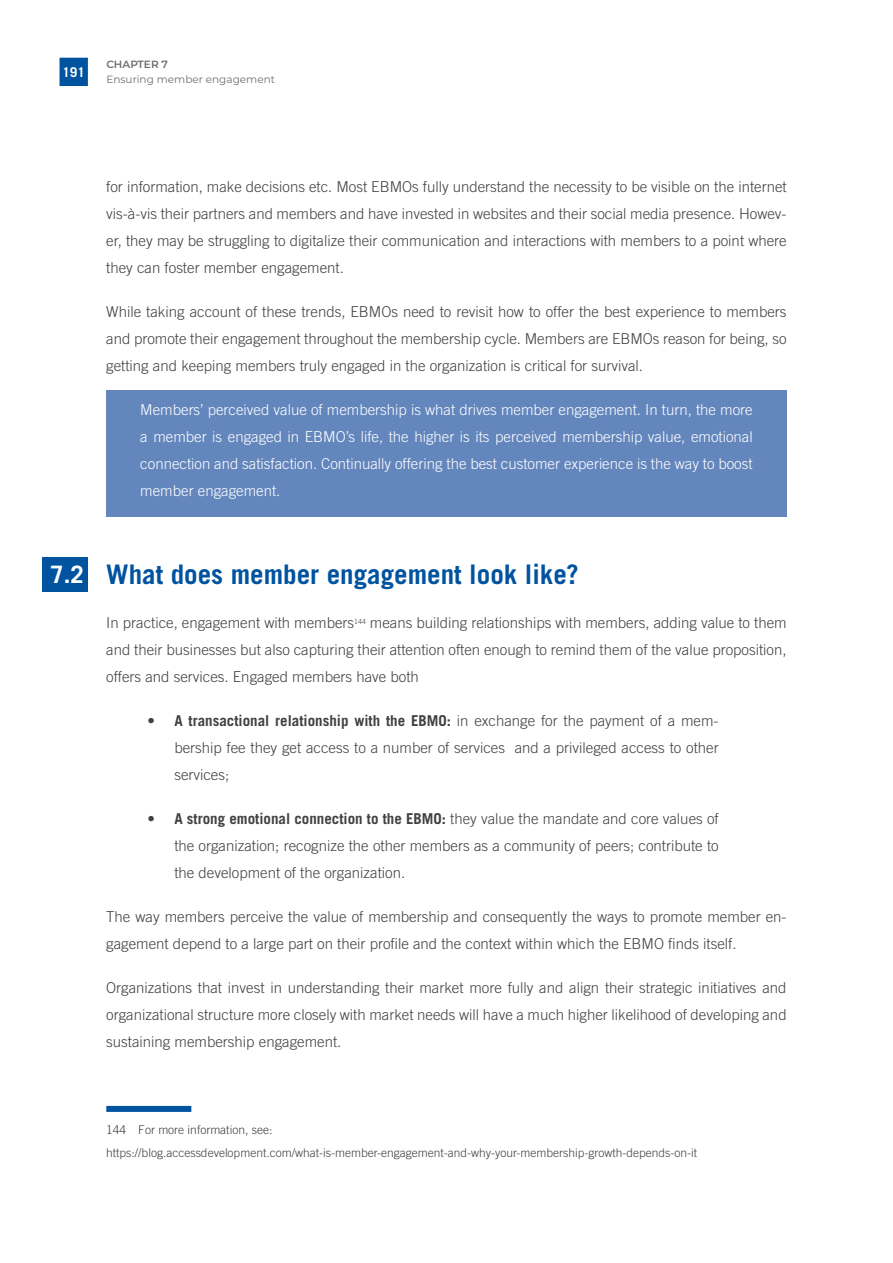
<style>
.page{position:relative;width:893px;height:1263px;background:#fff}
.page>*{position:absolute;margin:0;border:0;box-sizing:border-box;transform-origin:0 0}
.t1{font:700 27px "Trade Gothic LT Std";color:#00539f}
.t2{font:700 24px "Trade Gothic LT Std";color:#fff}
.t3{font:300 15px/27px "Trade Gothic LT Std";color:#414042;text-align:justify}
.t4{font:300 15px/27px "Trade Gothic LT Std";color:#fff;text-align:justify}
.t5{font:700 13.5px "Trade Gothic LT Std";color:#fff}
.t6{font:300 12px/22.2px "Trade Gothic LT Std";color:#414042}
.t7{font:10.5px "Montserrat";color:#6d6e71}
.t8{font:600 10.5px "Montserrat";color:#6d6e71}
.s1{font-weight:700}
</style>
<div class="page">
<div style="left:60px;top:58px;width:28px;height:28px;background:#00539f"></div>
<div style="left:106px;top:390px;width:681px;height:127px;background:#6386bd"></div>
<div style="left:106px;top:1106px;width:85px;height:6px;background:#00539f"></div>
<div style="left:42px;top:557px;width:46px;height:34px;background:#00539f"></div>
<p class="t5" style="left:62px;top:64px;width:24px">191</p>
<p class="t8" style="left:106px;top:57px;width:63px">CHAPTER 7</p>
<p class="t7" style="left:106px;top:72px;width:170px">Ensuring member engagement</p>
<p class="t3" style="left:106px;top:173px;width:682px">for information, make decisions etc. Most EBMOs fully understand the necessity to be visible on the internet vis-à-vis their partners and members and have invested in websites and their social media presence. Howev&shy;er, they may be struggling to digitalize their communication and interactions with members to a point where they can foster member engagement.</p>
<p class="t3" style="left:106px;top:298px;width:682px">While taking account of these trends, EBMOs need to revisit how to offer the best experience to members and promote their engagement throughout the membership cycle. Members are EBMOs reason for being, so getting and keeping members truly engaged in the organization is critical for survival.</p>
<p class="t4" style="left:140px;top:396px;width:614px">Members’ perceived value of membership is what drives member engagement. In turn, the more a member is engaged in EBMO’s life, the higher is its perceived membership value, emotional connection and satisfaction. Continually offering the best customer experience is the way to boost member engagement.</p>
<h2 class="t2" style="left:50px;top:559px;width:35px">7.2</h2>
<h1 class="t1" style="left:106px;top:558px;width:474px">What does member engagement look like?</h1>
<p class="t3" style="left:106px;top:609px;width:682px">In practice, engagement with members<sup>144</sup> means building relationships with members, adding value to them and their businesses but also capturing their attention often enough to remind them of the value proposition, offers and services. Engaged members have both</p>
<p class="t3" style="left:174px;top:707px;width:546px;text-indent:-27px"><span class="s1">• A transactional relationship with the EBMO:</span> in exchange for the payment of a mem&shy;bership fee they get access to a number of services and a privileged access to other services;</p>
<p class="t3" style="left:174px;top:805px;width:546px;text-indent:-27px"><span class="s1">• A strong emotional connection to the EBMO:</span> they value the mandate and core values of the organization; recognize the other members as a community of peers; contribute to the development of the organization.</p>
<p class="t3" style="left:106px;top:903px;width:682px">The way members perceive the value of membership and consequently the ways to promote member en&shy;gagement depend to a large part on their profile and the context within which the EBMO finds itself.</p>
<p class="t3" style="left:106px;top:974px;width:682px">Organizations that invest in understanding their market more fully and align their strategic initiatives and organizational structure more closely with market needs will have a much higher likelihood of developing and sustaining membership engagement.</p>
<p class="t6" style="left:106px;top:1119px;width:592px">144 For more information, see: https://blog.accessdevelopment.com/what-is-member-engagement-and-why-your-membership-growth-depends-on-it</p>
</div>
